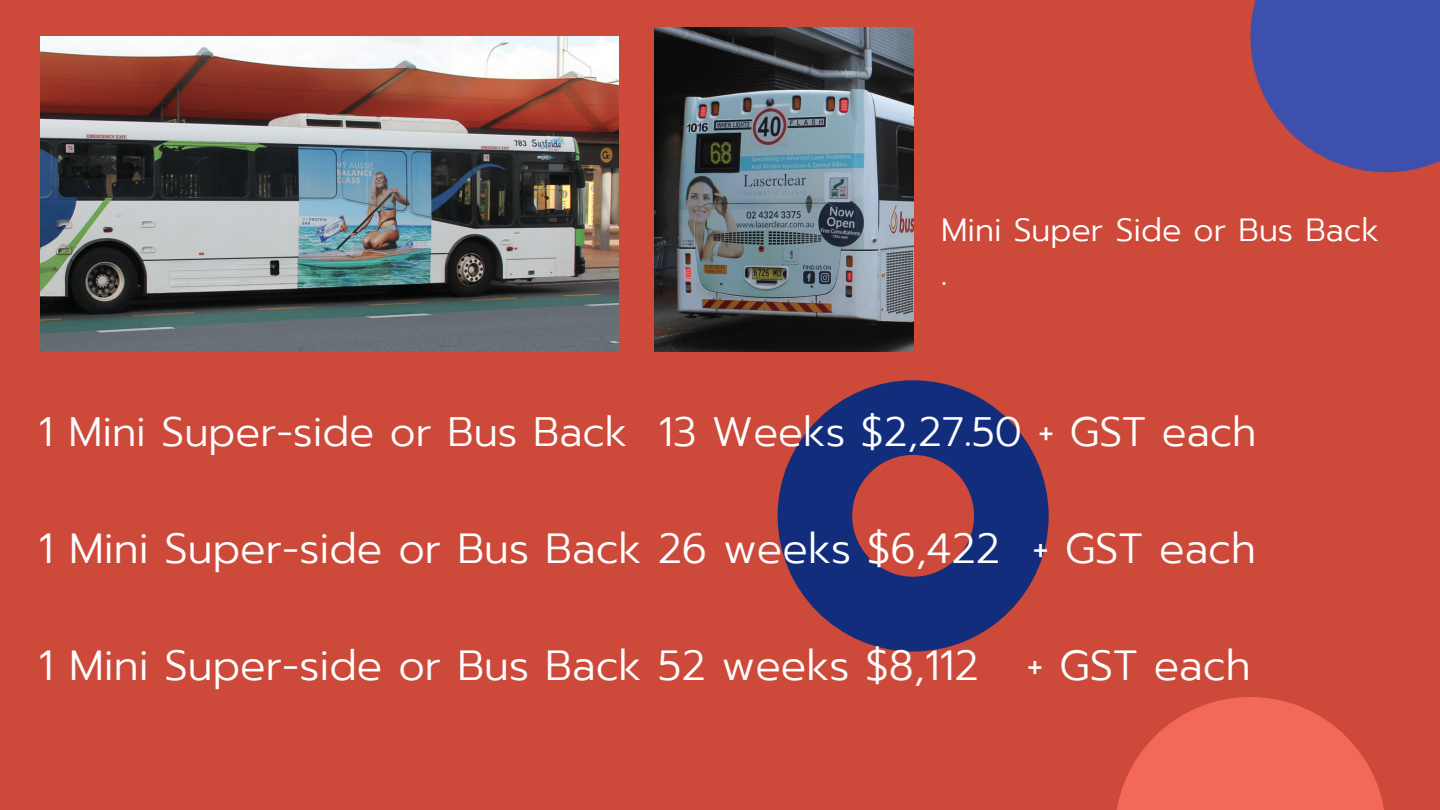
<style>
.page{position:relative;width:1440px;height:810px;background:#cd4939}
.page>*{position:absolute;margin:0;border:0;box-sizing:border-box;transform-origin:0 0}
.t1{font:300 42px "Prompt";color:#fff}
.t2{font:300 41px "Prompt";color:#fff}
.t3{font:300 32px/44.2px "Prompt";color:#fff}
</style>
<div class="page">
<svg style="left:778px;top:380px;width:271px;height:272px;fill:#132d7d"></svg>
<div style="left:1250px;top:0;width:190px;height:172px;background:#3e50ad"></div>
<svg style="left:1117px;top:697px;width:267px;height:113px;fill:#f36958"></svg>
<img style="left:41px;top:37px;width:577px;height:315px">
<img style="left:655px;top:28px;width:258px;height:324px">
<p class="t3" style="left:941px;top:208px;width:439px">Mini Super Side or Bus Back .</p>
<h1 class="t2" style="left:38px;top:401px;width:1220px">1 Mini Super-side or Bus Back 13 Weeks $2,27.50 + GST each</h1>
<h1 class="t1" style="left:38px;top:517px;width:1219px">1 Mini Super-side or Bus Back 26 weeks $6,422 + GST each</h1>
<h1 class="t1" style="left:38px;top:634px;width:1214px">1 Mini Super-side or Bus Back 52 weeks $8,112 + GST each</h1>
</div>
